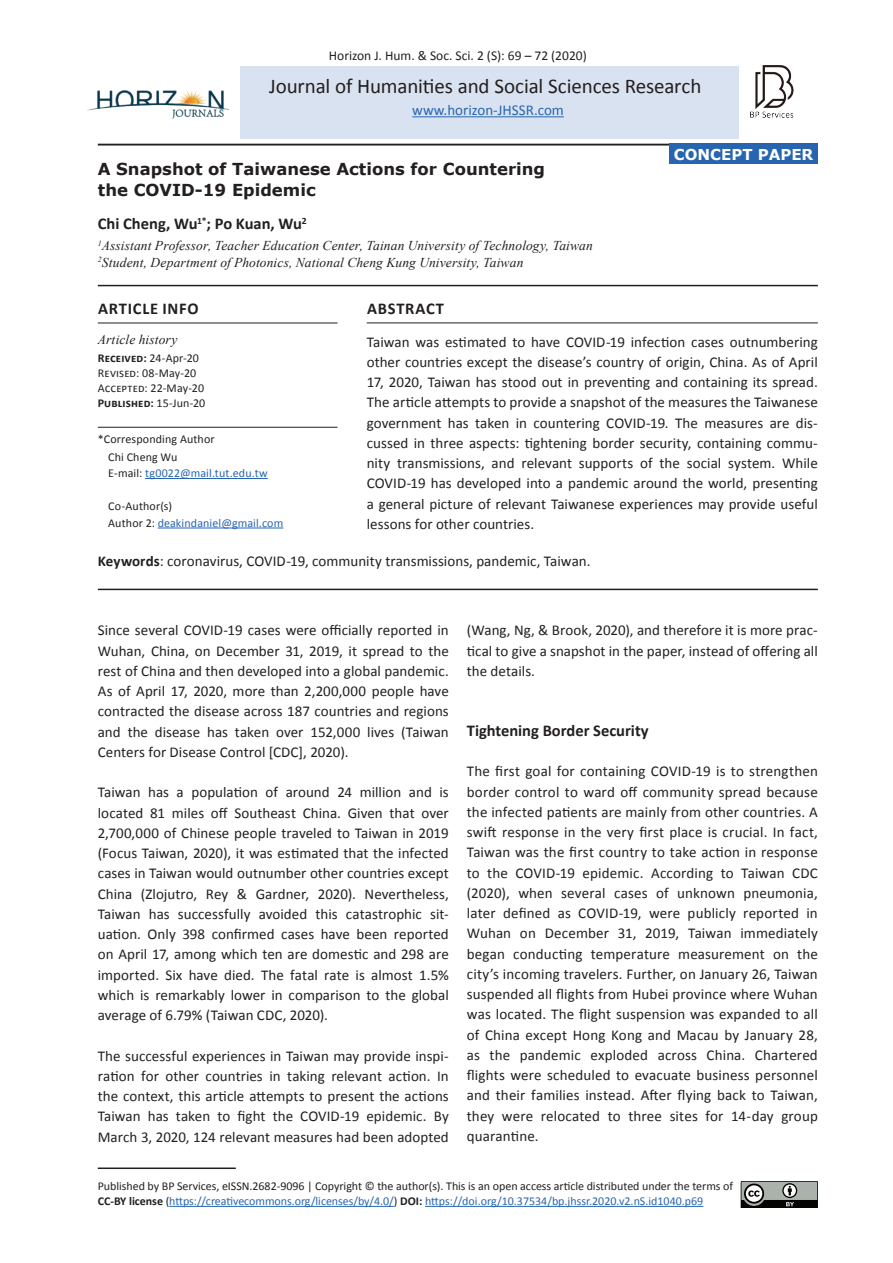
<style>
.page{position:relative;width:893px;height:1263px;background:#fff}
.page>*{position:absolute;margin:0;border:0;box-sizing:border-box;transform-origin:0 0}
.t1{font:21px "Calibri";letter-spacing:-.01em;color:#231f20}
.AT{font:700 16.5px/21px "Verdana";color:#231f20}
.AU{font:700 16.5px "Calibri";color:#231f20}
.ATInfoH{font:700 16.5px "Calibri";letter-spacing:.04em;color:#231f20}
.ABSH{font:700 16.5px "Calibri";letter-spacing:.045em;color:#231f20}
.TX{font:15px/20.2px "Calibri";letter-spacing:.005em;color:#231f20;text-align:justify}
.ABS{font:15px/20.2px "Calibri";letter-spacing:.005em;color:#231f20;text-align:justify}
.KW{font:15px "Calibri";color:#231f20}
.t2{font:15px "Calibri";color:#2765b1}
.t3{font:700 15px "Verdana";color:#fff}
.AFF{font:italic 13.5px "Times New Roman";letter-spacing:.01em;color:#231f20}
.AFF1{font:italic 13.5px "Times New Roman";letter-spacing:.01em;color:#231f20}
.t4{font:13.5px "Calibri";color:#231f20}
.ATTim{font:italic 13.5px "Times New Roman";letter-spacing:.01em;color:#231f20}
.corresH{font:12px/15px "Calibri";letter-spacing:-.005em;color:#231f20}
.ATDetText{font:12px "Calibri";letter-spacing:.01em;color:#2765b1}
.ATDetText-2{font:12px "Calibri";letter-spacing:.01em;color:#231f20}
.ATDetText-3{font:700 12px "Calibri";letter-spacing:.01em;color:#231f20}
.corresH-2{font:12px "Calibri";letter-spacing:.015em;color:#231f20}
.s1{font-weight:400}
.s2{color:#231f20}
.s3{font-weight:700}
.s4{color:#2765b1}
</style>
<div class="page">
<div style="left:240px;top:66px;width:499px;height:72px;background:#d9e2f0"></div>
<img style="left:88px;top:90px;width:141px;height:29px">
<img style="left:750px;top:66px;width:43px;height:51px">
<hr style="left:412px;top:116px;width:152px;height:1px;background:#2765b1">
<hr style="left:98px;top:144px;width:720px;height:2px;background:#231f20">
<div style="left:669px;top:144px;width:149px;height:20px;background:#2765b1"></div>
<hr style="left:98px;top:1167px;width:138px;height:2px;background:#231f20">
<hr style="left:169px;top:1206px;width:225px;height:1px;background:#2765b1">
<hr style="left:425px;top:1206px;width:278px;height:1px;background:#2765b1">
<hr style="left:98px;top:285px;width:720px;height:1px;background:#231f20">
<hr style="left:98px;top:323px;width:239px;height:1px;background:#231f20">
<hr style="left:98px;top:427px;width:239px;height:1px;background:#231f20">
<hr style="left:145px;top:478px;width:123px;height:1px;background:#2765b1">
<hr style="left:158px;top:528px;width:125px;height:1px;background:#2765b1">
<svg style="left:741px;top:1181px;width:77px;height:27px;background:#737773"></svg>
<hr style="left:367px;top:322px;width:451px;height:1px;background:#231f20">
<hr style="left:98px;top:589px;width:720px;height:1px;background:#231f20">
<p class="t4" style="left:329px;top:47px;width:259px">Horizon J. Hum. &amp; Soc. Sci. 2 (S): 69 – 72 (2020)</p>
<h1 class="t1" style="left:269px;top:73px;width:434px">Journal of Humanities and Social Sciences Research</h1>
<p class="t2" style="left:412px;top:101px;width:153px">www.horizon-JHSSR.com</p>
<p class="t3" style="left:674px;top:144px;width:141px">CONCEPT PAPER</p>
<p class="AT" style="left:98px;top:158px;width:449px">A Snapshot of Taiwanese Actions for Countering the COVID-19 Epidemic</p>
<p class="AU" style="left:98px;top:213px;width:210px">Chi Cheng, Wu<sup>1*</sup>; Po Kuan, Wu<sup>2</sup></p>
<p class="AFF" style="left:98px;top:236px;width:497px"><sup>1</sup>Assistant Professor, Teacher Education Center, Tainan University of Technology, Taiwan</p>
<p class="AFF1" style="left:98px;top:253px;width:427px"><sup>2</sup>Student, Department of Photonics, National Cheng Kung University, Taiwan</p>
<p class="ATInfoH" style="left:98px;top:298px;width:102px">ARTICLE INFO</p>
<p class="ATTim" style="left:98px;top:331px;width:81px">Article history</p>
<p class="ATDetText-3" style="left:98px;top:351px;width:103px">Received: <span class="s1">24-Apr-20</span></p>
<p class="ATDetText-2" style="left:98px;top:366px;width:100px">Revised: 08-May-20</p>
<p class="ATDetText-2" style="left:98px;top:381px;width:108px">Accepted: 22-May-20</p>
<p class="ATDetText-3" style="left:98px;top:396px;width:109px">Published: <span class="s1">15-Jun-20</span></p>
<p class="corresH-2" style="left:98px;top:431px;width:118px">*Corresponding Author</p>
<p class="ATDetText-2" style="left:108px;top:449px;width:71px">Chi Cheng Wu</p>
<p class="ATDetText" style="left:108px;top:466px;width:161px"><span class="s2">E-mail:</span> tg0022@mail.tut.edu.tw</p>
<p class="ATDetText-2" style="left:108px;top:499px;width:65px">Co-Author(s)</p>
<p class="ATDetText" style="left:108px;top:515px;width:177px"><span class="s2">Author 2:</span> deakindaniel@gmail.com</p>
<p class="ABSH" style="left:367px;top:298px;width:78px">ABSTRACT</p>
<p class="ABS" style="left:367px;top:331px;width:453px">Taiwan was estimated to have COVID-19 infection cases outnumbering other countries except the disease’s country of origin, China. As of April 17, 2020, Taiwan has stood out in preventing and containing its spread.<br>The article attempts to provide a snapshot of the measures the Taiwanese government has taken in countering COVID-19. The measures are dis&shy;cussed in three aspects: tightening border security, containing commu&shy;nity transmissions, and relevant supports of the social system. While COVID-19 has developed into a pandemic around the world, presenting a general picture of relevant Taiwanese experiences may provide useful lessons for other countries.</p>
<p class="KW" style="left:98px;top:552px;width:494px"><span class="s3">Keywords</span>: coronavirus, COVID-19, community transmissions, pandemic, Taiwan.</p>
<p class="TX" style="left:98px;top:620px;width:353px">Since several COVID-19 cases were officially reported in Wuhan, China, on December 31, 2019, it spread to the rest of China and then developed into a global pandemic.<br>As of April 17, 2020, more than 2,200,000 people have contracted the disease across 187 countries and regions and the disease has taken over 152,000 lives (Taiwan Centers for Disease Control [CDC], 2020).</p>
<p class="TX" style="left:98px;top:782px;width:353px">Taiwan has a population of around 24 million and is located 81 miles off Southeast China. Given that over 2,700,000 of Chinese people traveled to Taiwan in 2019 (Focus Taiwan, 2020), it was estimated that the infected cases in Taiwan would outnumber other countries except China (Zlojutro, Rey &amp; Gardner, 2020). Nevertheless, Taiwan has successfully avoided this catastrophic sit&shy;uation. Only 398 confirmed cases have been reported on April 17, among which ten are domestic and 298 are imported. Six have died. The fatal rate is almost 1.5% which is remarkably lower in comparison to the global average of 6.79% (Taiwan CDC, 2020).</p>
<p class="TX" style="left:98px;top:1045px;width:353px">The successful experiences in Taiwan may provide inspi&shy;ration for other countries in taking relevant action. In the context, this article attempts to present the actions Taiwan has taken to fight the COVID-19 epidemic. By March 3, 2020, 124 relevant measures had been adopted</p>
<p class="TX" style="left:467px;top:620px;width:352px">(Wang, Ng, &amp; Brook, 2020), and therefore it is more prac&shy;tical to give a snapshot in the paper, instead of offering all the details.</p>
<h1 class="AU" style="left:467px;top:720px;width:183px">Tightening Border Security</h1>
<p class="TX" style="left:467px;top:761px;width:353px">The first goal for containing COVID-19 is to strengthen border control to ward off community spread because the infected patients are mainly from other countries. A swift response in the very first place is crucial. In fact, Taiwan was the first country to take action in response to the COVID-19 epidemic. According to Taiwan CDC (2020), when several cases of unknown pneumonia, later defined as COVID-19, were publicly reported in Wuhan on December 31, 2019, Taiwan immediately began conducting temperature measurement on the city’s incoming travelers. Further, on January 26, Taiwan suspended all flights from Hubei province where Wuhan was located. The flight suspension was expanded to all of China except Hong Kong and Macau by January 28, as the pandemic exploded across China. Chartered flights were scheduled to evacuate business personnel and their families instead. After flying back to Taiwan, they were relocated to three sites for 14-day group quarantine.</p>
<p class="corresH" style="left:98px;top:1178px;width:637px">Published by BP Services, eISSN.2682-9096 | Copyright © the author(s). This is an open access article distributed under the terms of<br><span class="s3">CC-BY license</span> (<span class="s4">https://creativecommons.org/licenses/by/4.0/</span>) <span class="s3">DOI:</span> <span class="s4">https://doi.org/10.37534/bp.jhssr.2020.v2.nS.id1040.p69</span></p>
</div>
